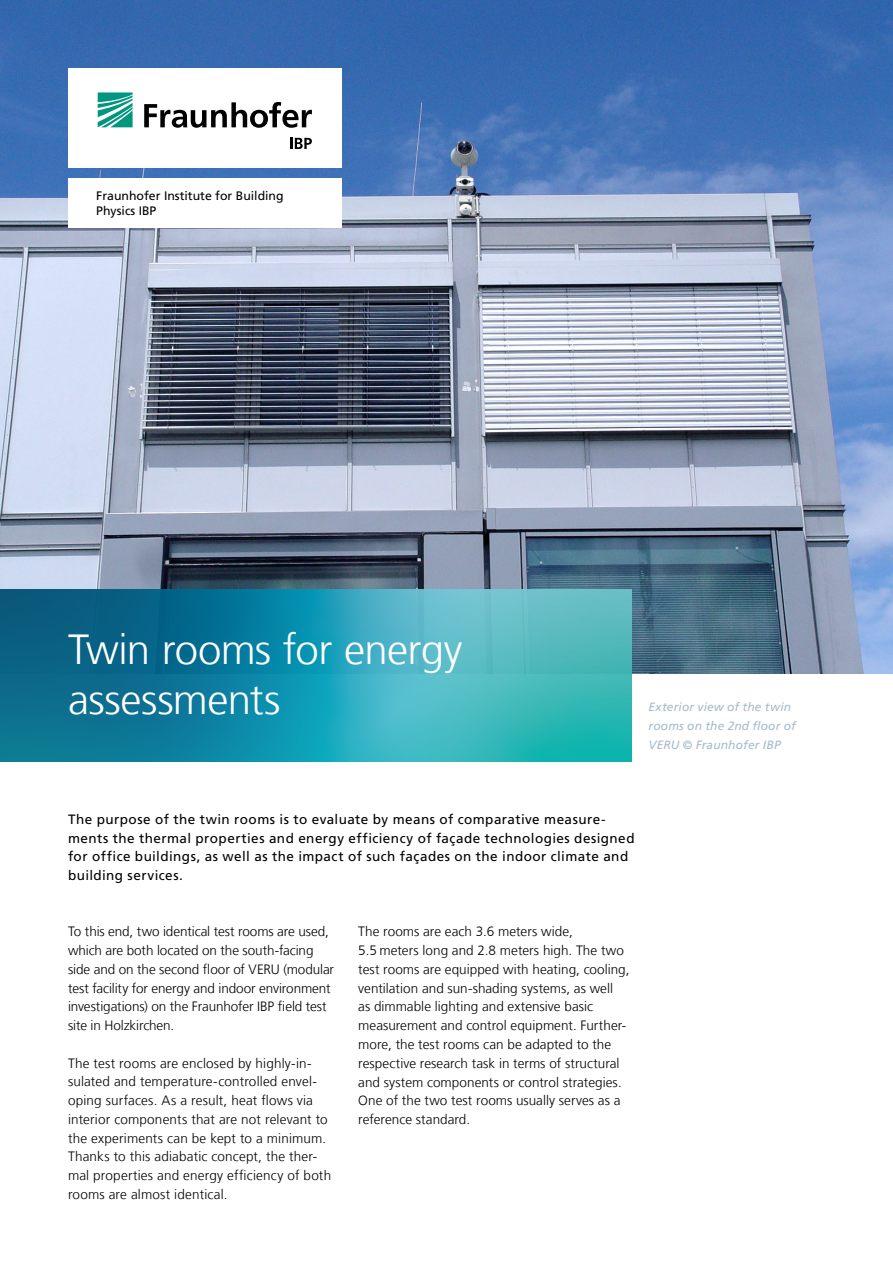
<style>
.page{position:relative;width:893px;height:1263px;background:#fff}
.page>*{position:absolute;margin:0;border:0;box-sizing:border-box;transform-origin:0 0}
.t1{font:300 42px/50.4px "Frutiger LT Com";letter-spacing:-.015em;color:#fff}
.t2{font:300 13.5px/18.8px "Frutiger LT Com";letter-spacing:.005em;color:#000}
.t3{font:13.5px/18.8px "Frutiger LT Com";letter-spacing:.035em;color:#000}
.t4{font:12.3px/14.7px "Frutiger LT Com";color:#000}
.t5{font:italic 12px/18.8px "Frutiger LT Com";letter-spacing:.015em;color:#a5bcca}
</style>
<div class="page">
<img style="left:0;top:0;width:893px;height:673px">
<svg style="left:0;top:590px;width:631px;height:171px;background:#2796ab"></svg>
<div style="left:68px;top:68px;width:273px;height:99px;background:#fff"></div>
<div style="left:68px;top:178px;width:273px;height:50px;background:#fff"></div>
<svg style="left:98px;top:92px;width:35px;height:35px"></svg>
<svg style="left:144px;top:102px;width:168px;height:26px"></svg>
<svg style="left:290px;top:138px;width:22px;height:11px"></svg>
<p class="t4" style="left:96px;top:188px;width:189px">Fraunhofer Institute for Building<br>Physics IBP</p>
<h1 class="t1" style="left:68px;top:624px;width:396px">Twin rooms for energy assessments</h1>
<p class="t5" style="left:648px;top:698px;width:149px">Exterior view of the twin rooms on the 2nd floor of<br>VERU © Fraunhofer IBP</p>
<p class="t3" style="left:68px;top:810px;width:568px">The purpose of the twin rooms is to evaluate by means of comparative measure&shy;ments the thermal properties and energy efficiency of façade technologies designed for office buildings, as well as the impact of such façades on the indoor climate and building services.</p>
<p class="t2" style="left:68px;top:922px;width:268px">To this end, two identical test rooms are used, which are both located on the south-facing side and on the second floor of VERU (modular test facility for energy and indoor environment investigations) on the Fraunhofer IBP field test site in Holzkirchen.</p>
<p class="t2" style="left:68px;top:1054px;width:265px">The test rooms are enclosed by highly-in&shy;sulated and temperature-controlled envel&shy;oping surfaces. As a result, heat flows via interior components that are not relevant to the experiments can be kept to a minimum.<br>Thanks to this adiabatic concept, the ther&shy;mal properties and energy efficiency of both rooms are almost identical.</p>
<p class="t2" style="left:358px;top:922px;width:273px">The rooms are each 3.6 meters wide,<br>5.5 meters long and 2.8 meters high. The two test rooms are equipped with heating, cooling, ventilation and sun-shading systems, as well<br>as dimmable lighting and extensive basic measurement and control equipment. Further&shy;more, the test rooms can be adapted to the respective research task in terms of structural and system components or control strategies.<br>One of the two test rooms usually serves as a reference standard.</p>
</div>
